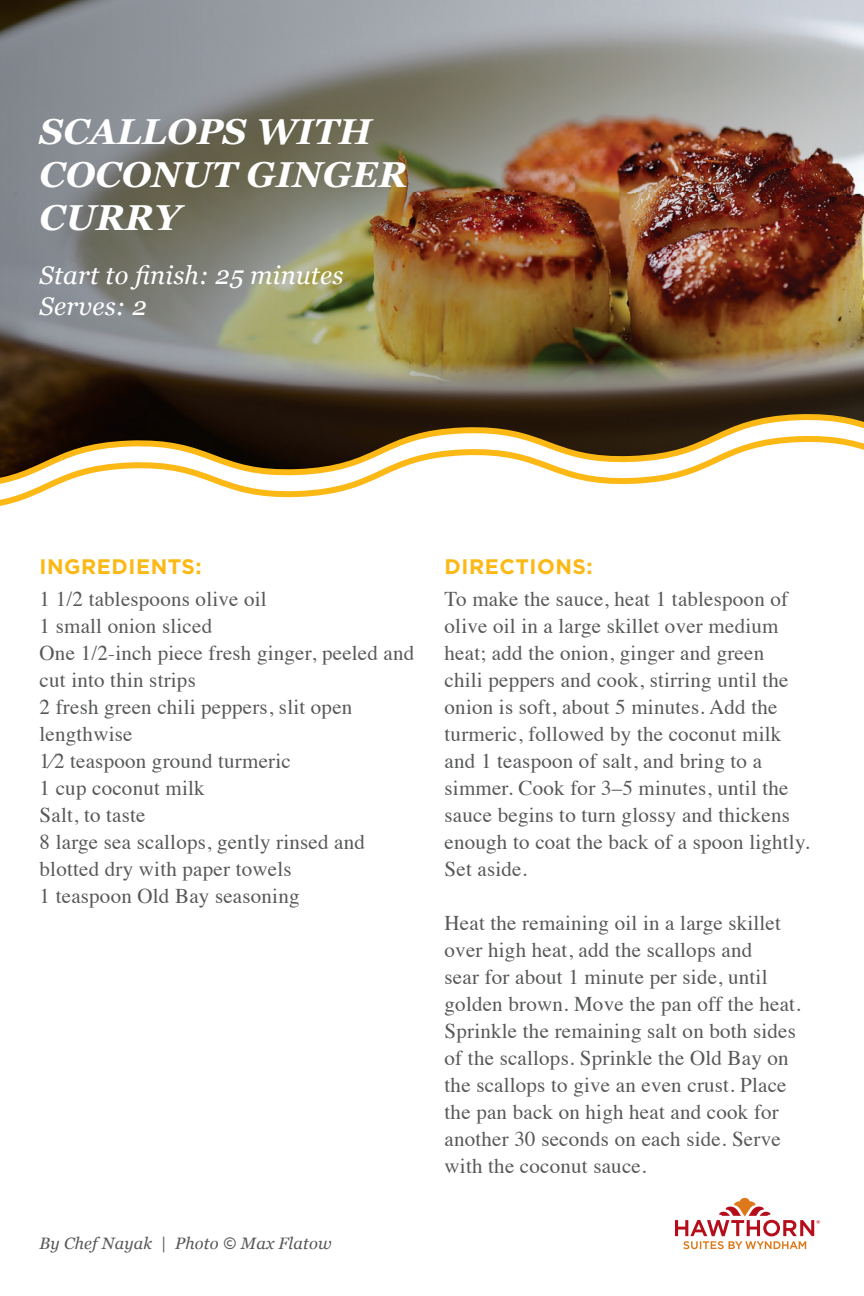
<style>
.page{position:relative;width:864px;height:1296px;background:#fff}
.page>*{position:absolute;margin:0;border:0;box-sizing:border-box;transform-origin:0 0}
.t1{font:italic 700 36px/43.2px "Georgia";letter-spacing:.01em;color:#fff}
.t2{font:italic 25.5px/30.6px "Georgia";letter-spacing:.01em;color:#fff}
.t3{font:21px/27px "Times";letter-spacing:.01em;color:#57585a}
.t4{font:700 21px "Gotham";letter-spacing:.025em;color:#fcb814}
.t5{font:italic 16.5px "Georgia";letter-spacing:.01em;color:#57585a}
.s1{font-family:"Brandon Grotesque";font-style:normal}
</style>
<div class="page">
<img style="left:0;top:0;width:864px;height:386px">
<img style="left:0;top:386px;width:576px;height:16px">
<img style="left:576px;top:386px;width:288px;height:16px">
<svg style="left:0;top:402px;width:864px;height:104px"></svg>
<svg style="left:675px;top:1198px;width:145px;height:51px"></svg>
<h1 class="t1" style="left:40px;top:108px;width:369px">SCALLOPS WITH<br>COCONUT GINGER<br>CURRY</h1>
<p class="t2" style="left:40px;top:259px;width:305px">Start to finish: 25 minutes<br>Serves: 2</p>
<p class="t4" style="left:40px;top:552px;width:164px">INGREDIENTS:</p>
<p class="t4" style="left:445px;top:552px;width:150px">DIRECTIONS:</p>
<p class="t3" style="left:40px;top:583px;width:376px">1 1/2 tablespoons olive oil<br>1 small onion sliced<br>One 1/2-inch piece fresh ginger, peeled and cut into thin strips<br>2 fresh green chili peppers, slit open lengthwise<br>1⁄2 teaspoon ground turmeric<br>1 cup coconut milk<br>Salt, to taste<br>8 large sea scallops, gently rinsed and blotted dry with paper towels<br>1 teaspoon Old Bay seasoning</p>
<p class="t3" style="left:445px;top:583px;width:367px">To make the sauce, heat 1 tablespoon of olive oil in a large skillet over medium heat; add the onion, ginger and green<br>chili peppers and cook, stirring until the onion is soft, about 5 minutes. Add the turmeric, followed by the coconut milk and 1 teaspoon of salt, and bring to a simmer. Cook for 3–5 minutes, until the sauce begins to turn glossy and thickens enough to coat the back of a spoon lightly.<br>Set aside.</p>
<p class="t3" style="left:445px;top:907px;width:358px">Heat the remaining oil in a large skillet over high heat, add the scallops and<br>sear for about 1 minute per side, until golden brown. Move the pan off the heat.<br>Sprinkle the remaining salt on both sides of the scallops. Sprinkle the Old Bay on the scallops to give an even crust. Place the pan back on high heat and cook for another 30 seconds on each side. Serve with the coconut sauce.</p>
<p class="t5" style="left:40px;top:1231px;width:294px">By Chef Nayak | Photo <span class="s1">©</span> Max Flatow</p>
</div>
